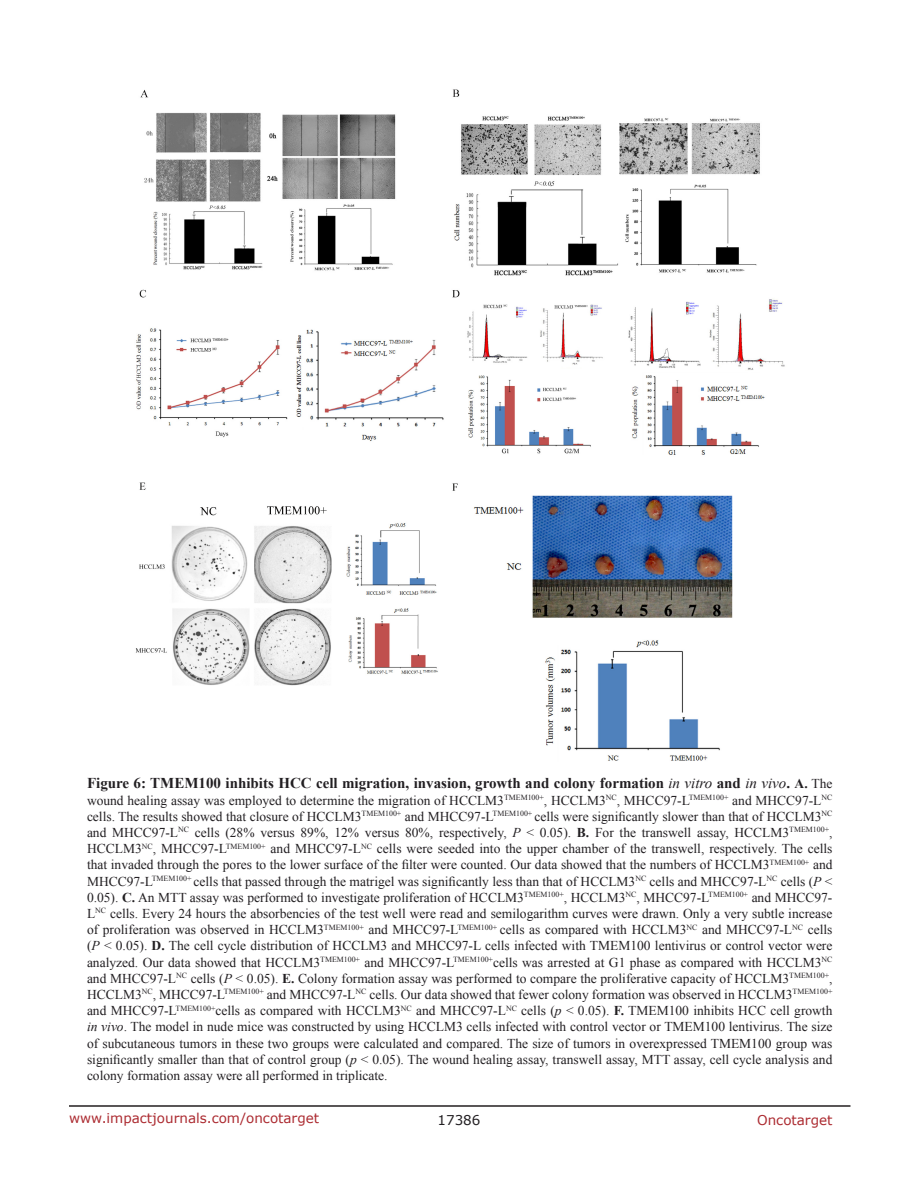
<style>
.page{position:relative;width:918px;height:1188px;background:#fff}
.page>*{position:absolute;margin:0;border:0;box-sizing:border-box;transform-origin:0 0}
.FigureText{font:700 15px "Times New Roman";color:#221f22}
.FigureText-2{font:13.5px/16.2px "Times New Roman";color:#221f22;text-align:justify}
.t1{font:13.5px "Verdana";color:#ac2b31}
.t2{font:13.5px "Verdana";color:#221f22}
.s1{font-weight:400;font-style:italic}
.s2{font-size:13.5px}
.s3{font-weight:400;font-size:13.5px}
.s4{font-style:italic}
.s5{font-weight:700}
</style>
<div class="page">
<hr style="left:69px;top:1105px;width:781px;height:2px;background:#231f20">
<img style="left:135px;top:89px;width:650px;height:672px">
<p class="FigureText" style="left:87px;top:773px;width:747px">Figure 6: TMEM100 inhibits HCC cell migration, invasion, growth and colony formation <span class="s1">in vitro</span> and <span class="s1">in vivo</span>. <span class="s2">A.</span> <span class="s3">The</span></p>
<p class="FigureText-2" style="left:87px;top:792px;width:747px">wound healing assay was employed to determine the migration of HCCLM3<sup>TMEM100+</sup>, HCCLM3<sup>NC</sup>, MHCC97-L<sup>TMEM100+</sup> and MHCC97-L<sup>NC </sup>cells. The results showed that closure of HCCLM3<sup>TMEM100+</sup> and MHCC97-L<sup>TMEM100+</sup> cells were significantly slower than that of HCCLM3<sup>NC </sup>and MHCC97-L<sup>NC</sup> cells (28% versus 89%, 12% versus 80%, respectively, <span class="s4">P</span> &lt; 0.05). <span class="s5">B.</span> For the transwell assay, HCCLM3<sup>TMEM100+</sup>, HCCLM3<sup>NC</sup>, MHCC97-L<sup>TMEM100+</sup> and MHCC97-L<sup>NC</sup> cells were seeded into the upper chamber of the transwell, respectively. The cells that invaded through the pores to the lower surface of the filter were counted. Our data showed that the numbers of HCCLM3<sup>TMEM100+</sup> and MHCC97-L<sup>TMEM100+</sup> cells that passed through the matrigel was significantly less than that of HCCLM3<sup>NC</sup> cells and MHCC97-L<sup>NC</sup> cells (<span class="s4">P</span> &lt; 0.05). <span class="s5">C.</span> An MTT assay was performed to investigate proliferation of HCCLM3<sup>TMEM100+</sup>, HCCLM3<sup>NC</sup>, MHCC97-L<sup>TMEM100+</sup> and MHCC97- L<sup>NC</sup> cells. Every 24 hours the absorbencies of the test well were read and semilogarithm curves were drawn. Only a very subtle increase of proliferation was observed in HCCLM3<sup>TMEM100+</sup> and MHCC97-L<sup>TMEM100+</sup> cells as compared with HCCLM3<sup>NC</sup> and MHCC97-L<sup>NC</sup> cells (<span class="s4">P</span> &lt; 0.05). <span class="s5">D.</span> The cell cycle distribution of HCCLM3 and MHCC97-L cells infected with TMEM100 lentivirus or control vector were analyzed. Our data showed that HCCLM3<sup>TMEM100+</sup> and MHCC97-L<sup>TMEM100+</sup>cells was arrested at G1 phase as compared with HCCLM3<sup>NC </sup>and MHCC97-L<sup>NC</sup> cells (<span class="s4">P</span> &lt; 0.05). <span class="s5">E.</span> Colony formation assay was performed to compare the proliferative capacity of HCCLM3<sup>TMEM100+</sup>, HCCLM3<sup>NC</sup>, MHCC97-L<sup>TMEM100+</sup> and MHCC97-L<sup>NC</sup> cells. Our data showed that fewer colony formation was observed in HCCLM3<sup>TMEM100+ </sup>and MHCC97-L<sup>TMEM100+</sup>cells as compared with HCCLM3<sup>NC</sup> and MHCC97-L<sup>NC</sup> cells (<span class="s4">p</span> &lt; 0.05). <span class="s5">F.</span> TMEM100 inhibits HCC cell growth <span class="s4">in vivo</span>. The model in nude mice was constructed by using HCCLM3 cells infected with control vector or TMEM100 lentivirus. The size of subcutaneous tumors in these two groups were calculated and compared. The size of tumors in overexpressed TMEM100 group was significantly smaller than that of control group (<span class="s4">p</span> &lt; 0.05). The wound healing assay, transwell assay, MTT assay, cell cycle analysis and colony formation assay were all performed in triplicate.</p>
<p class="t1" style="left:69px;top:1109px;width:252px">www.impactjournals.com/oncotarget</p>
<p class="t2" style="left:438px;top:1111px;width:44px">17386</p>
<p class="t1" style="left:757px;top:1111px;width:77px">Oncotarget</p>
</div>
